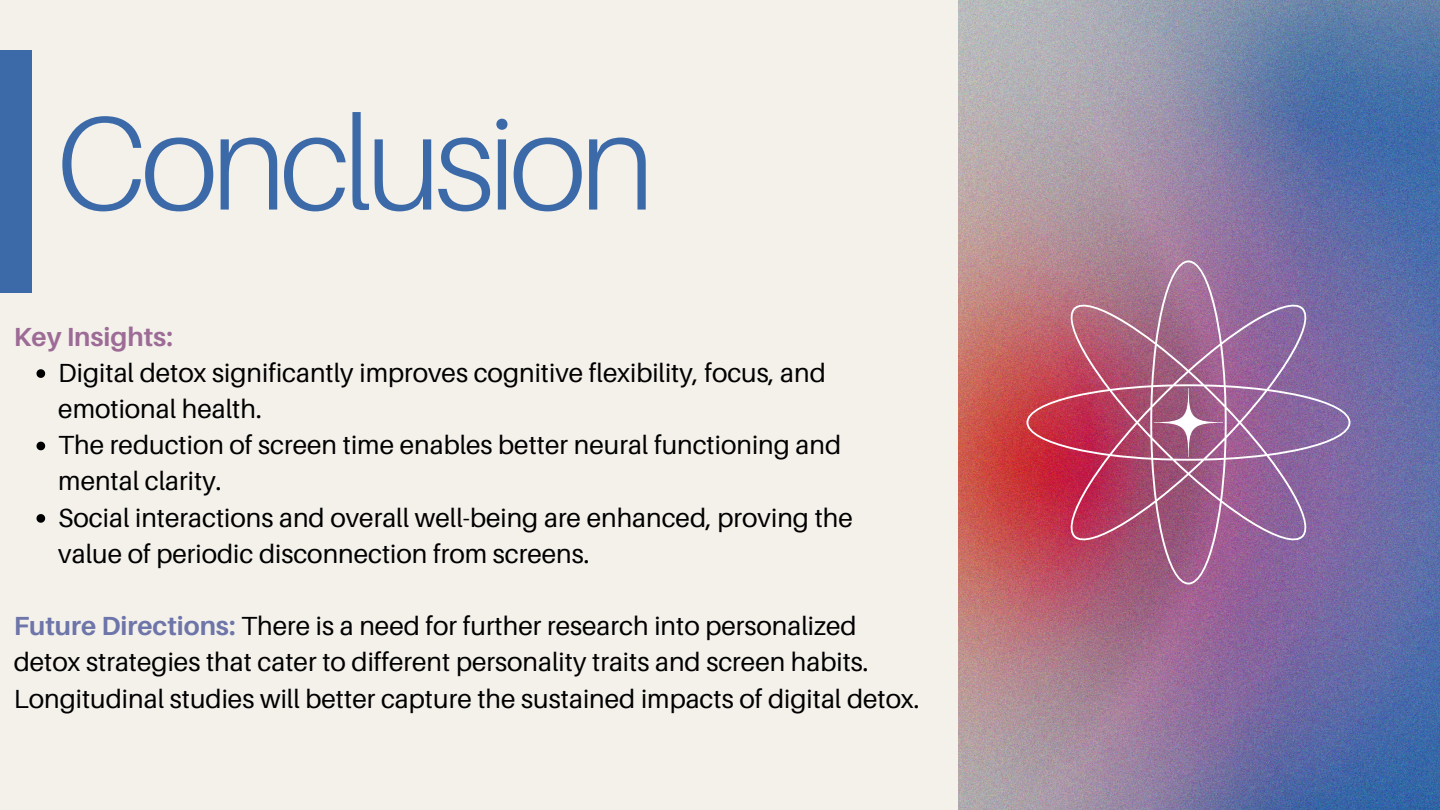
<style>
.page{position:relative;width:1440px;height:810px;background:#f4f1eb}
.page>*{position:absolute;margin:0;border:0;box-sizing:border-box;transform-origin:0 0}
.t1{font:300 132.6px "Aileron";letter-spacing:-.05em;color:#3c6aa9}
.t2{font:26.2px/36.2px "Aileron";color:#000}
.t3{font:700 26.2px "Aileron";color:#9d6c96}
.s1{font-weight:700;color:#6d75a9}
</style>
<div class="page">
<img style="left:959px;top:0;width:481px;height:810px">
<div style="left:0;top:50px;width:32px;height:243px;background:#3c6aa9"></div>
<img style="left:1027px;top:261px;width:323px;height:324px">
<svg style="left:37px;top:369px;width:8px;height:9px"></svg>
<svg style="left:37px;top:442px;width:8px;height:8px"></svg>
<svg style="left:37px;top:514px;width:8px;height:9px"></svg>
<h1 class="t1" style="left:56px;top:81px;width:601px">Conclusion</h1>
<h2 class="t3" style="left:14px;top:320px;width:161px">Key Insights:</h2>
<p class="t2" style="left:58px;top:354px;width:769px">Digital detox significantly improves cognitive flexibility, focus, and emotional health.</p>
<p class="t2" style="left:58px;top:426px;width:784px">The reduction of screen time enables better neural functioning and mental clarity.</p>
<p class="t2" style="left:58px;top:499px;width:796px">Social interactions and overall well-being are enhanced, proving the value of periodic disconnection from screens.</p>
<p class="t2" style="left:14px;top:607px;width:907px"><span class="s1">Future Directions:</span> There is a need for further research into personalized detox strategies that cater to different personality traits and screen habits.<br>Longitudinal studies will better capture the sustained impacts of digital detox.</p>
</div>
